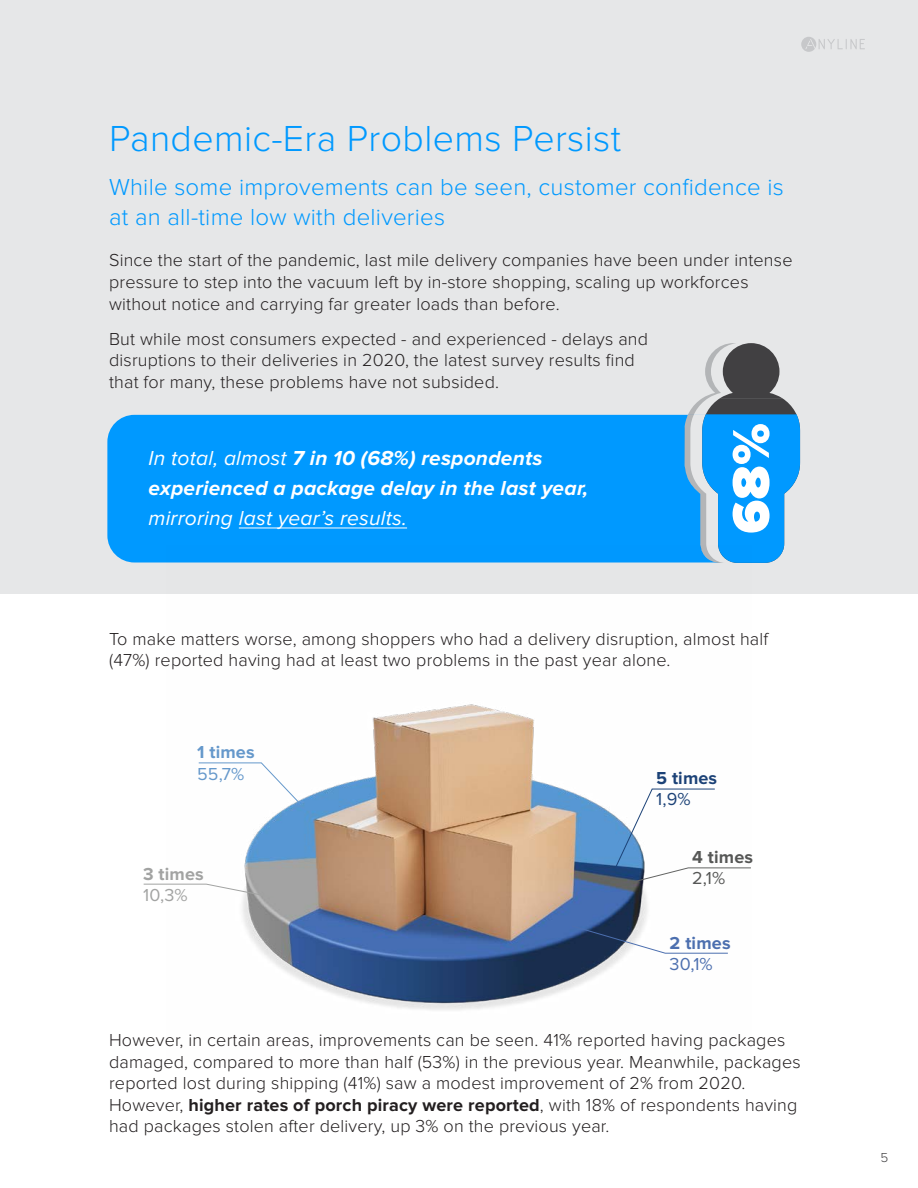
<style>
.page{position:relative;width:918px;height:1188px;background:#fff}
.page>*{position:absolute;margin:0;border:0;box-sizing:border-box;transform-origin:0 0}
.t1{font:900 53.7px "Proxima Nova";color:#fff}
.t2{font:300 37.5px "Proxima Nova";letter-spacing:.01em;color:#09f}
.t3{font:300 24px/30px "Proxima Nova";letter-spacing:.01em;color:#09f}
.t4{font:italic 700 21px/30px "Proxima Nova";letter-spacing:.01em;color:#fff}
.t5{font:italic 21px "Proxima Nova";letter-spacing:.01em;color:#fff}
.t6{font:300 18px/21.6px "Proxima Nova";letter-spacing:.01em;color:#231f20}
.t7{font:700 18px "Proxima Nova";letter-spacing:.01em;color:#565756}
.t8{font:700 18px "Proxima Nova";letter-spacing:.01em;color:#a2a3a2}
.t9{font:700 18px "Proxima Nova";letter-spacing:.01em;color:#4c6faf}
.t10{font:700 18px "Proxima Nova";letter-spacing:.01em;color:#6598cb}
.t11{font:700 18px "Proxima Nova";letter-spacing:.01em;color:#1c4277}
.t12{font:18px "Proxima Nova";color:#a2a3a2}
.t13{font:18px "Proxima Nova";color:#4c6faf}
.t14{font:18px "Proxima Nova";color:#6598cb}
.t15{font:18px "Proxima Nova";color:#565756}
.t16{font:18px "Proxima Nova";color:#1c4277}
.t17{font:300 13.5px "Proxima Nova";color:#414042}
.s1{font-weight:400}
.s2{font-weight:700}
</style>
<div class="page">
<div style="left:0;top:0;width:918px;height:594px;background:#e6e7e8"></div>
<div style="left:107px;top:415px;width:640px;height:148px;background:#09f;border-radius:27px"></div>
<svg style="left:801px;top:37px;width:64px;height:15px"></svg>
<hr style="left:239px;top:528px;width:168px;height:1px;background:#fff">
<svg style="left:685px;top:343px;width:115px;height:220px"></svg>
<img style="left:166px;top:546px;width:586px;height:464px">
<svg style="left:198px;top:762px;width:103px;height:43px"></svg>
<svg style="left:143px;top:883px;width:131px;height:15px"></svg>
<svg style="left:571px;top:925px;width:158px;height:29px"></svg>
<svg style="left:614px;top:788px;width:138px;height:98px"></svg>
<h2 class="t2" style="left:109px;top:117px;width:514px">Pandemic-Era Problems Persist</h2>
<h3 class="t3" style="left:109px;top:172px;width:676px">While some improvements can be seen, customer confidence is at an all-time low with deliveries</h3>
<p class="t6" style="left:109px;top:250px;width:685px">Since the start of the pandemic, last mile delivery companies have been under intense pressure to step into the vacuum left by in-store shopping, scaling up workforces without notice and carrying far greater loads than before.</p>
<p class="t6" style="left:109px;top:328px;width:541px">But while most consumers expected - and experienced - delays and disruptions to their deliveries in 2020, the latest survey results find that for many, these problems have not subsided.</p>
<p class="t4" style="left:148px;top:444px;width:441px"><span class="s1">In total, almost</span> 7 in 10 (68%) respondents experienced a package delay in the last year,</p>
<p class="t5" style="left:148px;top:507px;width:260px">mirroring last year’s results.</p>
<h1 class="t1" style="left:720px;top:534px;width:112px;rotate:-90deg">68%</h1>
<p class="t6" style="left:109px;top:628px;width:661px">To make matters worse, among shoppers who had a delivery disruption, almost half (47%) reported having had at least two problems in the past year alone.</p>
<p class="t10" style="left:197px;top:742px;width:59px">1 times</p>
<p class="t14" style="left:197px;top:763px;width:49px">55,7%</p>
<p class="t11" style="left:656px;top:767px;width:63px">5 times</p>
<p class="t16" style="left:656px;top:789px;width:36px">1,9%</p>
<p class="t7" style="left:692px;top:846px;width:62px">4 times</p>
<p class="t8" style="left:143px;top:863px;width:62px">3 times</p>
<p class="t15" style="left:692px;top:868px;width:35px">2,1%</p>
<p class="t12" style="left:143px;top:885px;width:46px">10,3%</p>
<p class="t9" style="left:670px;top:932px;width:63px">2 times</p>
<p class="t13" style="left:670px;top:954px;width:45px">30,1%</p>
<p class="t6" style="left:109px;top:1029px;width:693px">However, in certain areas, improvements can be seen. 41% reported having packages damaged, compared to more than half (53%) in the previous year. Meanwhile, packages reported lost during shipping (41%) saw a modest improvement of 2% from 2020.<br>However, <span class="s2">higher rates of porch piracy were reported</span>, with 18% of respondents having had packages stolen after delivery, up 3% on the previous year.</p>
<p class="t17" style="left:880px;top:1149px;width:9px">5</p>
</div>
